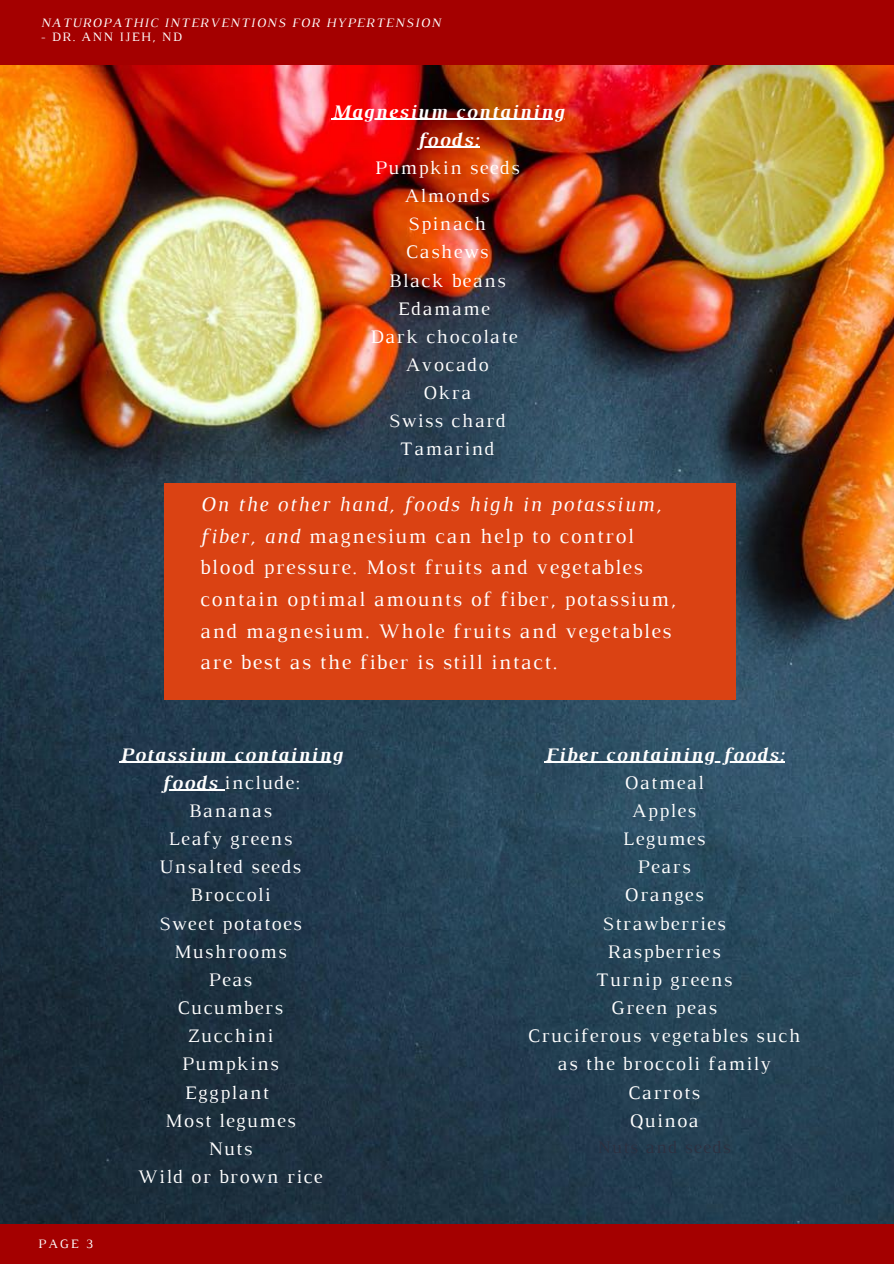
<style>
.page{position:relative;width:894px;height:1264px;background:#fff}
.page>*{position:absolute;margin:0;border:0;box-sizing:border-box;transform-origin:0 0}
.t1{font:21px/31.5px "Luthier";letter-spacing:.07em;color:#fff}
.t2{font:19.5px/28.2px "Luthier";letter-spacing:.07em;color:#fff;text-align:center}
.t3{font:italic 700 19.5px/28.2px "Luthier";letter-spacing:.07em;color:#fff;text-align:center}
.t4{font:italic 13.05px "Luthier";letter-spacing:.1em;color:#fff}
.t5{font:13.05px "Luthier";letter-spacing:.1em;color:#fff}
.s1{font-style:italic}
.s2{font-weight:700;font-style:italic}
</style>
<div class="page">
<img style="left:0;top:64px;width:893px;height:1160px">
<div style="left:164px;top:483px;width:571px;height:216px;background:#da4213"></div>
<div style="left:0;top:1224px;width:893px;height:39px;background:#a40000"></div>
<div style="left:0;top:0;width:893px;height:64px;background:#a40000"></div>
<hr style="left:119px;top:761px;width:224px;height:1px;background:#fff">
<hr style="left:161px;top:790px;width:63px;height:1px;background:#fff">
<hr style="left:331px;top:119px;width:233px;height:1px;background:#fff">
<hr style="left:416px;top:147px;width:63px;height:1px;background:#fff">
<hr style="left:544px;top:761px;width:240px;height:1px;background:#fff">
<p class="t4" style="left:41px;top:18px;width:401px">NATUROPATHIC INTERVENTIONS FOR HYPERTENSION</p>
<p class="t5" style="left:41px;top:32px;width:143px">- DR. ANN IJEH, ND</p>
<p class="t3" style="left:331px;top:99px;width:233px">Magnesium containing foods:</p>
<p class="t2" style="left:370px;top:155px;width:151px">Pumpkin seeds<br>Almonds<br>Spinach<br>Cashews<br>Black beans<br>Edamame<br>Dark chocolate<br>Avocado<br>Okra<br>Swiss chard<br>Tamarind</p>
<p class="t1" style="left:200px;top:490px;width:477px"><span class="s1">On the other hand, foods high in potassium, fiber, and</span> magnesium can help to control blood pressure. Most fruits and vegetables contain optimal amounts of fiber, potassium, and magnesium. Whole fruits and vegetables are best as the fiber is still intact.</p>
<p class="t5" style="left:38px;top:1239px;width:56px">PAGE 3</p>
<p class="t2" style="left:119px;top:741px;width:224px"><span class="s2">Potassium containing foods</span> include:<br>Bananas<br>Leafy greens<br>Unsalted seeds<br>Broccoli<br>Sweet potatoes<br>Mushrooms<br>Peas<br>Cucumbers<br>Zucchini<br>Pumpkins<br>Eggplant<br>Most legumes<br>Nuts<br>Wild or brown rice</p>
<p class="t3" style="left:544px;top:741px;width:241px">Fiber containing foods:</p>
<p class="t2" style="left:527px;top:769px;width:274px">Oatmeal<br>Apples<br>Legumes<br>Pears<br>Oranges<br>Strawberries<br>Raspberries<br>Turnip greens<br>Green peas<br>Cruciferous vegetables such as the broccoli family<br>Carrots<br>Quinoa</p>
</div>
